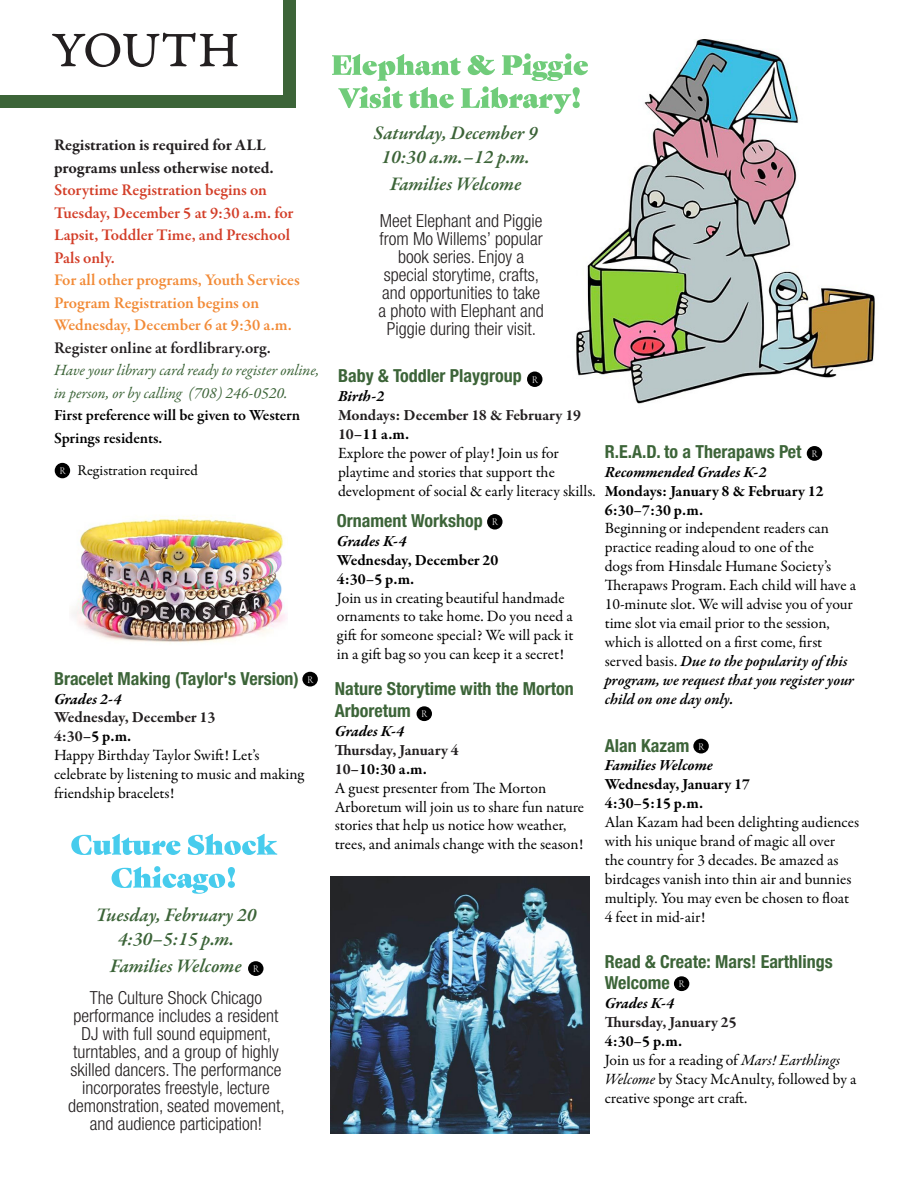
<style>
.page{position:relative;width:918px;height:1188px;background:#fff}
.page>*{position:absolute;margin:0;border:0;box-sizing:border-box;transform-origin:0 0}
.t1{font:52.5px "Garamond Premr Pro Capt";letter-spacing:-.01em;color:#231f20}
.t2{font:italic 600 19.5px "Garamond Premr Pro";color:#3c6438}
.t3{font:300 condensed 18px/18px "Helvetica Neue LT Std";color:#231f20;text-align:center}
.t4{font:700 condensed 18px/21.6px "Helvetica Neue LT Std";color:#3c6438}
.t5{font:600 16.5px/22.5px "Garamond Premr Pro";color:#d33e28}
.t6{font:600 16.5px/22.5px "Garamond Premr Pro";color:#f28a36}
.t7{font:700 16.5px/22.5px "Garamond Premr Pro";color:#231f20}
.t8{font:600 16.5px "Garamond Premr Pro";color:#231f20}
.t9{font:15.75px/18.9px "Garamond Premr Pro";color:#000}
.t10{font:700 15.75px "Garamond Premr Pro";color:#000}
.t11{font:700 15.75px "Garamond Premr Pro";letter-spacing:-.005em;color:#231f20}
.t12{font:italic 700 15.75px "Garamond Premr Pro";letter-spacing:-.01em;color:#000}
.t13{font:italic 15.75px/22.5px "Garamond Premr Pro";color:#3c6438}
.t14{font:600 15.75px/22.5px "Garamond Premr Pro";letter-spacing:-.005em;color:#000}
.t15{font:15px "Garamond Premr Pro";letter-spacing:-.005em;color:#040503}
.t16{font:10.5px "Garamond Premr Pro Lt Disp";color:#fff}
.s1{color:#000}
.s2{color:#231f20}
.s3{font-weight:600;font-style:italic}
.s4{font-style:italic}
</style>
<div class="page">
<img style="left:330px;top:877px;width:260px;height:257px">
<img style="left:576px;top:39px;width:299px;height:365px">
<div style="left:55px;top:463px;width:15px;height:15px;background:#000;border-radius:50%"></div>
<div style="left:0;top:95px;width:296px;height:13px;background:#3c6438"></div>
<div style="left:807px;top:446px;width:15px;height:15px;background:#000;border-radius:50%"></div>
<div style="left:487px;top:514px;width:16px;height:16px;background:#000;border-radius:50%"></div>
<div style="left:283px;top:0;width:13px;height:104px;background:#3c6438"></div>
<div style="left:302px;top:672px;width:16px;height:15px;background:#000;border-radius:50%"></div>
<div style="left:417px;top:706px;width:15px;height:15px;background:#000;border-radius:50%"></div>
<div style="left:248px;top:961px;width:16px;height:15px;background:#000;border-radius:50%"></div>
<svg style="left:332px;top:53px;width:256px;height:61px"></svg>
<img style="left:72px;top:515px;width:215px;height:129px">
<div style="left:527px;top:372px;width:15px;height:15px;background:#000;border-radius:50%"></div>
<svg style="left:112px;top:866px;width:123px;height:28px"></svg>
<svg style="left:71px;top:834px;width:206px;height:21px"></svg>
<div style="left:674px;top:976px;width:15px;height:15px;background:#000;border-radius:50%"></div>
<div style="left:693px;top:739px;width:16px;height:14px;background:#000;border-radius:50%"></div>
<p class="t1" style="left:52px;top:18px;width:189px">YOUTH</p>
<p class="t7" style="left:54px;top:134px;width:221px">Registration is required for ALL programs unless otherwise noted.</p>
<p class="t5" style="left:54px;top:179px;width:241px">Storytime Registration begins on<br>Tuesday, December 5 at 9:30 a.m. for<br>Lapsit, Toddler Time, and Preschool</p>
<p class="t5" style="left:54px;top:247px;width:62px">Pals only.</p>
<p class="t6" style="left:54px;top:269px;width:247px">For all other programs, Youth Services<br>Program Registration begins on<br>Wednesday, December 6 at 9:30 a.m.</p>
<p class="t8" style="left:54px;top:337px;width:218px">Register online at fordlibrary.org.</p>
<p class="t13" style="left:54px;top:360px;width:267px">Have your library card ready to register online, in person, or by calling (708) 246-0520.</p>
<p class="t14" style="left:54px;top:404px;width:248px">First preference will be given to Western<br>Springs residents.</p>
<p class="t16" style="left:60px;top:465px;width:7px">R</p>
<p class="t15" style="left:77px;top:461px;width:122px">Registration required</p>
<p class="t4" style="left:54px;top:667px;width:246px">Bracelet Making (Taylor's Version)</p>
<p class="t12" style="left:54px;top:689px;width:69px">Grades 2-4</p>
<p class="t11" style="left:54px;top:708px;width:163px">Wednesday, December 13</p>
<p class="t11" style="left:54px;top:727px;width:79px">4:30–<span class="s1">5 p.m.</span></p>
<p class="t9" style="left:54px;top:746px;width:251px">Happy Birthday Taylor Swift! Let’s celebrate by listening to music and making friendship bracelets!</p>
<p class="t16" style="left:307px;top:674px;width:7px">R</p>
<p class="t2" style="left:96px;top:903px;width:162px">Tuesday, February 20</p>
<p class="t2" style="left:118px;top:927px;width:118px">4:30–5:15 p.m.</p>
<p class="t2" style="left:110px;top:954px;width:133px">Families Welcome</p>
<p class="t3" style="left:68px;top:989px;width:218px">The Culture Shock Chicago performance includes a resident<br>DJ with full sound equipment, turntables, and a group of highly skilled dancers. The performance incorporates freestyle, lecture demonstration, seated movement, and audience participation!</p>
<p class="t16" style="left:253px;top:963px;width:7px">R</p>
<p class="t2" style="left:374px;top:121px;width:166px">Saturday, December 9</p>
<p class="t2" style="left:382px;top:145px;width:150px">10:30 a.m.–12 p.m.</p>
<p class="t2" style="left:390px;top:172px;width:133px">Families Welcome</p>
<p class="t3" style="left:379px;top:211px;width:165px">Meet Elephant and Piggie from Mo Willems’ popular book series. Enjoy a special storytime, crafts,</p>
<p class="t3" style="left:378px;top:283px;width:167px">and opportunities to take a photo with Elephant and<br>Piggie during their visit.</p>
<p class="t4" style="left:338px;top:365px;width:185px">Baby &amp; Toddler Playgroup</p>
<p class="t12" style="left:338px;top:387px;width:48px">Birth-2</p>
<p class="t11" style="left:338px;top:405px;width:245px">Mondays: December 18 &amp; February 19</p>
<p class="t10" style="left:338px;top:424px;width:73px"><span class="s2">10–</span>11 a.m.</p>
<p class="t9" style="left:338px;top:444px;width:259px">Explore the power of play! Join us for playtime and stories that support the development of social &amp; early literacy skills.</p>
<p class="t16" style="left:532px;top:374px;width:7px">R</p>
<p class="t4" style="left:605px;top:440px;width:198px">R.E.A.D. to a Therapaws Pet</p>
<p class="t12" style="left:605px;top:462px;width:163px">Recommended Grades K-2</p>
<p class="t10" style="left:605px;top:481px;width:221px">Mondays: January 8 &amp; February 12</p>
<p class="t10" style="left:605px;top:500px;width:100px">6:30<span class="s2">–</span>7:30 p.m.</p>
<p class="t9" style="left:605px;top:519px;width:253px">Beginning or independent readers can practice reading aloud to one of the<br>dogs from Hinsdale Humane Society’s Therapaws Program. Each child will have a 10-minute slot. We will advise you of your time slot via email prior to the session, which is allotted on a first come, first served basis. <span class="s3">Due to the popularity of this program, we request that you register your child on one day only.</span></p>
<p class="t16" style="left:812px;top:448px;width:7px">R</p>
<p class="t4" style="left:337px;top:509px;width:147px">Ornament Workshop</p>
<p class="t12" style="left:337px;top:531px;width:71px">Grades K-4</p>
<p class="t10" style="left:337px;top:550px;width:163px">Wednesday, December 20</p>
<p class="t10" style="left:337px;top:569px;width:79px">4:30<span class="s2">–</span>5 p.m.</p>
<p class="t9" style="left:337px;top:589px;width:238px">Join us in creating beautiful handmade ornaments to take home. Do you need a gift for someone special? We will pack it in a gift bag so you can keep it a secret!</p>
<p class="t16" style="left:492px;top:516px;width:7px">R</p>
<p class="t4" style="left:335px;top:678px;width:241px">Nature Storytime with the Morton<br>Arboretum</p>
<p class="t12" style="left:335px;top:721px;width:71px">Grades K-4</p>
<p class="t11" style="left:335px;top:740px;width:126px">Thursday, January 4</p>
<p class="t10" style="left:335px;top:759px;width:94px"><span class="s2">10–</span>10:30 a.m.</p>
<p class="t9" style="left:335px;top:779px;width:251px">A guest presenter from The Morton Arboretum will join us to share fun nature stories that help us notice how weather, trees, and animals change with the season!</p>
<p class="t16" style="left:422px;top:708px;width:7px">R</p>
<p class="t4" style="left:605px;top:734px;width:86px">Alan Kazam</p>
<p class="t12" style="left:605px;top:756px;width:110px">Families Welcome</p>
<p class="t10" style="left:605px;top:775px;width:147px">Wednesday, January 17</p>
<p class="t10" style="left:605px;top:794px;width:100px">4:30<span class="s2">–</span>5:15 p.m.</p>
<p class="t9" style="left:605px;top:813px;width:256px">Alan Kazam had been delighting audiences with his unique brand of magic all over<br>the country for 3 decades. Be amazed as birdcages vanish into thin air and bunnies multiply. You may even be chosen to float 4 feet in mid-air!</p>
<p class="t16" style="left:698px;top:741px;width:7px">R</p>
<p class="t4" style="left:605px;top:950px;width:230px">Read &amp; Create: Mars! Earthlings<br>Welcome</p>
<p class="t12" style="left:605px;top:993px;width:71px">Grades K-4</p>
<p class="t11" style="left:605px;top:1012px;width:133px">Thursday, January 25</p>
<p class="t10" style="left:605px;top:1031px;width:79px">4:30<span class="s2">–</span>5 p.m.</p>
<p class="t9" style="left:605px;top:1051px;width:253px">Join us for a reading of <span class="s4">Mars! Earthlings<br>Welcome</span> by Stacy McAnulty, followed by a creative sponge art craft.</p>
<p class="t16" style="left:679px;top:978px;width:7px">R</p>
</div>
